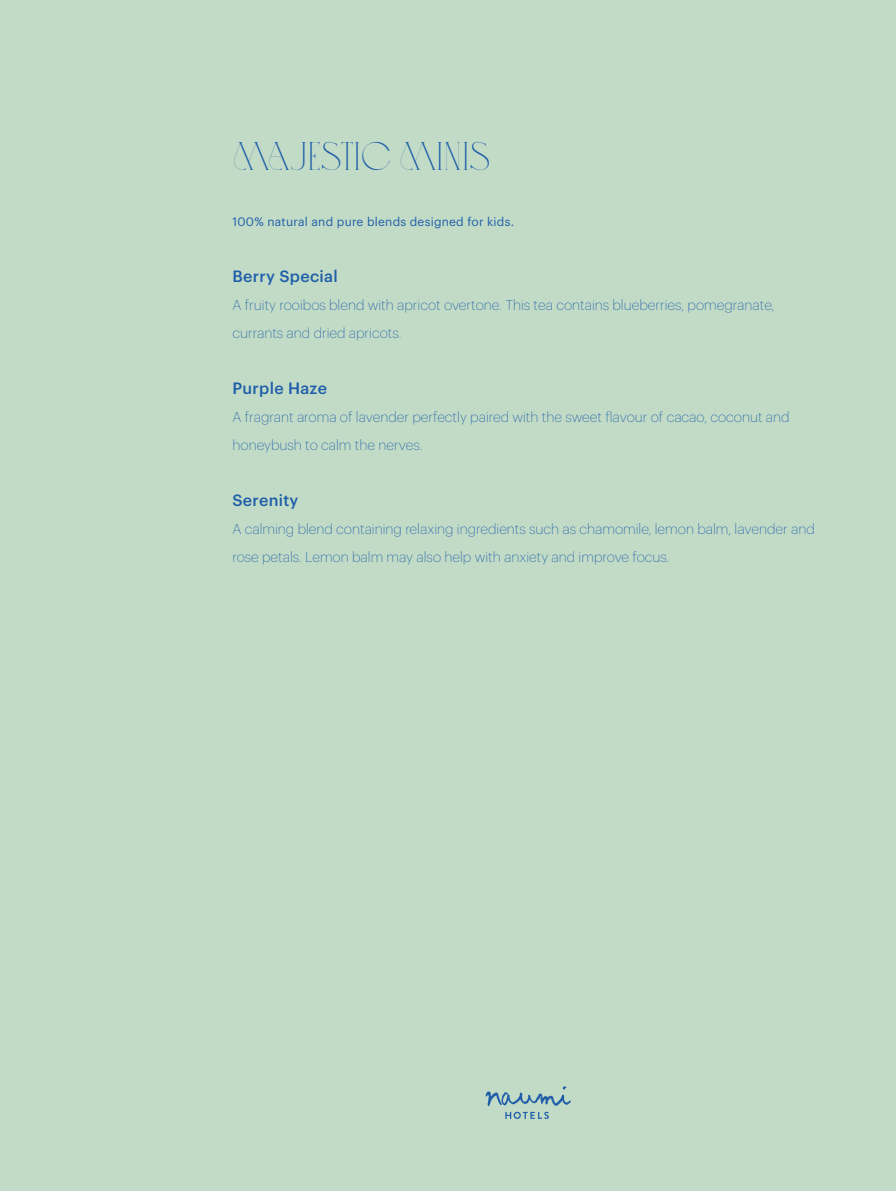
<style>
.page{position:relative;width:896px;height:1191px;background:#c2dbc6}
.page>*{position:absolute;margin:0;border:0;box-sizing:border-box;transform-origin:0 0}
.t1{font:40px "Love";letter-spacing:-.015em;color:#1f5ea9}
.t2{font:500 16px "Graphik";letter-spacing:.02em;color:#1f5ea9}
.t3{font:200 14px/28px "Graphik";color:#1f5ea9}
.t4{font:12px "Graphik";letter-spacing:.02em;color:#1f5ea9}
</style>
<div class="page">
<svg style="left:486px;top:1086px;width:85px;height:33px"></svg>
<p class="t1" style="left:232px;top:135px;width:260px">MAJESTIC MINIS</p>
<p class="t4" style="left:232px;top:212px;width:283px">100% natural and pure blends designed for kids.</p>
<p class="t2" style="left:232px;top:264px;width:107px">Berry Special</p>
<p class="t3" style="left:232px;top:290px;width:543px">A fruity rooibos blend with apricot overtone. This tea contains blueberries, pomegranate,</p>
<p class="t3" style="left:232px;top:318px;width:170px">currants and dried apricots.</p>
<p class="t2" style="left:232px;top:376px;width:96px">Purple Haze</p>
<p class="t3" style="left:232px;top:402px;width:558px">A fragrant aroma of lavender perfectly paired with the sweet flavour of cacao, coconut and honeybush to calm the nerves.</p>
<p class="t2" style="left:232px;top:488px;width:67px">Serenity</p>
<p class="t3" style="left:232px;top:514px;width:584px">A calming blend containing relaxing ingredients such as chamomile, lemon balm, lavender and rose petals. Lemon balm may also help with anxiety and improve focus.</p>
</div>
